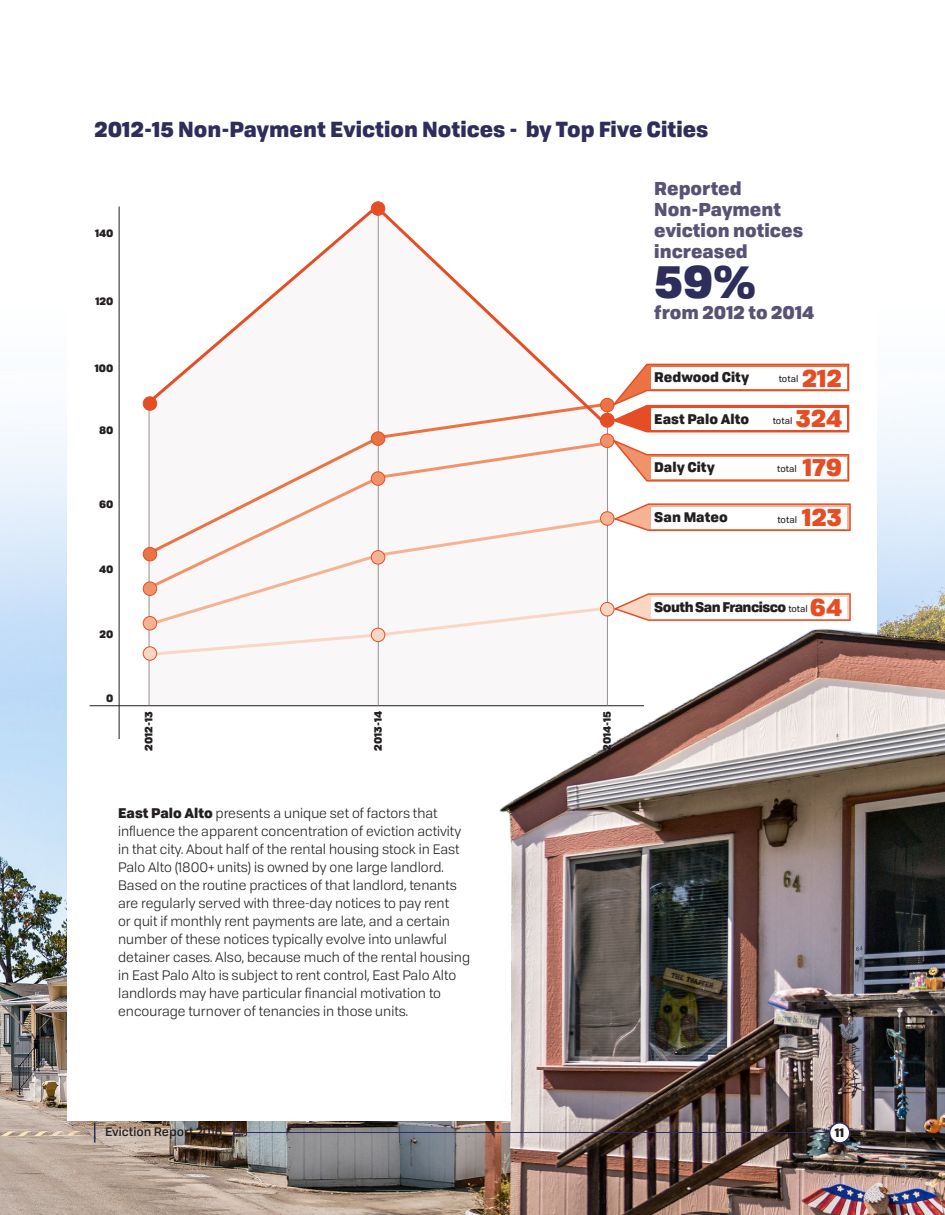
<style>
.page{position:relative;width:945px;height:1215px;background:#fff}
.page>*{position:absolute;margin:0;border:0;box-sizing:border-box;transform-origin:0 0}
.t1{font:900 45px "Tofino";color:#2e2d5b}
.t2{font:900 24px/49.2px "Tofino";color:#e64d25}
.t3{font:900 21px "Tofino";color:#2e2d5b}
.t4{font:900 18px/21px "Tofino";color:#595274}
.t5{font:13.5px/18px "Tofino";color:#231f20}
.t6{font:900 13.5px "Tofino";color:#231f20}
.t7{font:900 13.5px "Tofino";letter-spacing:-.04em;color:#231f20}
.t8{font:500 12px "Tofino";color:#231f20}
.t9{font:900 12px "Tofino";color:#231f20}
.t10{font:900 10.5px "Tofino";color:#231f20}
.t11{font:9px "Tofino";color:#231f20}
.s1{font-weight:900}
</style>
<div class="page">
<img style="left:0;top:440px;width:493px;height:775px">
<div style="left:68px;top:751px;width:445px;height:369px;background:#fff"></div>
<img style="left:493px;top:440px;width:452px;height:775px">
<svg style="left:148px;top:397px;width:460px;height:310px"></svg>
<hr style="left:119px;top:207px;width:1px;height:532px;background:#231f20">
<hr style="left:90px;top:705px;width:554px;height:1px;background:#231f20">
<hr style="left:149px;top:403px;width:1px;height:302px;background:#939598">
<hr style="left:378px;top:206px;width:1px;height:499px;background:#939598">
<hr style="left:607px;top:401px;width:1px;height:304px;background:#939598">
<svg style="left:148px;top:412px;width:461px;height:27px"></svg>
<svg style="left:146px;top:439px;width:468px;height:77px"></svg>
<svg style="left:146px;top:516px;width:468px;height:101px"></svg>
<svg style="left:144px;top:203px;width:463px;height:222px"></svg>
<div style="left:143px;top:397px;width:14px;height:13px;background:#e64d25;border-radius:50%"></div>
<div style="left:143px;top:396px;width:14px;height:15px;border:1px solid #e64d25;border-radius:50%"></div>
<div style="left:371px;top:202px;width:14px;height:13px;background:#e64d25;border-radius:50%"></div>
<div style="left:371px;top:201px;width:14px;height:15px;border:1px solid #e64d25;border-radius:50%"></div>
<div style="left:601px;top:413px;width:13px;height:14px;background:#e64d25;border-radius:50%"></div>
<div style="left:600px;top:413px;width:15px;height:15px;border:2px solid #e64d25;border-radius:50%"></div>
<div style="left:143px;top:547px;width:14px;height:14px;background:#eb7343;border-radius:50%"></div>
<div style="left:143px;top:547px;width:14px;height:14px;border:1px solid #e64d25;border-radius:50%"></div>
<div style="left:143px;top:582px;width:14px;height:13px;background:#f0936a;border-radius:50%"></div>
<div style="left:143px;top:582px;width:14px;height:14px;border:1px solid #e64d25;border-radius:50%"></div>
<svg style="left:143px;top:617px;width:14px;height:13px"></svg>
<div style="left:143px;top:616px;width:14px;height:14px;border:1px solid #e64d25;border-radius:50%"></div>
<svg style="left:143px;top:647px;width:14px;height:13px"></svg>
<div style="left:143px;top:646px;width:14px;height:15px;border:1px solid #e64d25;border-radius:50%"></div>
<div style="left:371px;top:432px;width:14px;height:13px;background:#eb7343;border-radius:50%"></div>
<div style="left:371px;top:431px;width:14px;height:15px;border:1px solid #e64d25;border-radius:50%"></div>
<div style="left:601px;top:398px;width:13px;height:14px;background:#eb7343;border-radius:50%"></div>
<div style="left:600px;top:398px;width:14px;height:14px;border:1px solid #e64d25;border-radius:50%"></div>
<div style="left:371px;top:472px;width:14px;height:13px;background:#f0936a;border-radius:50%"></div>
<div style="left:371px;top:471px;width:14px;height:15px;border:1px solid #e64d25;border-radius:50%"></div>
<div style="left:601px;top:434px;width:13px;height:13px;background:#f0936a;border-radius:50%"></div>
<div style="left:600px;top:434px;width:14px;height:14px;border:1px solid #e64d25;border-radius:50%"></div>
<div style="left:371px;top:551px;width:14px;height:13px;background:#f5b393;border-radius:50%"></div>
<div style="left:371px;top:550px;width:14px;height:15px;border:1px solid #e64d25;border-radius:50%"></div>
<div style="left:601px;top:512px;width:13px;height:13px;background:#f5b393;border-radius:50%"></div>
<div style="left:600px;top:511px;width:14px;height:15px;border:1px solid #e64d25;border-radius:50%"></div>
<svg style="left:611px;top:502px;width:241px;height:30px"></svg>
<svg style="left:147px;top:592px;width:705px;height:66px"></svg>
<svg style="left:609px;top:363px;width:241px;height:120px"></svg>
<div style="left:651px;top:408px;width:195px;height:21px;background:#fff"></div>
<div style="left:651px;top:457px;width:195px;height:22px;background:#fff"></div>
<div style="left:651px;top:507px;width:195px;height:21px;background:#fff"></div>
<div style="left:651px;top:597px;width:195px;height:21px;background:#fff"></div>
<hr style="left:234px;top:1132px;width:596px;height:1px;background:#2e2d5b">
<svg style="left:94px;top:1123px;width:1px;height:20px"></svg>
<hr style="left:233px;top:1123px;width:2px;height:20px;background:#2e2d5b">
<div style="left:830px;top:1123px;width:20px;height:20px;background:#fff;border-radius:50%"></div>
<div style="left:829px;top:1122px;width:21px;height:22px;border:2px solid #2e2d5b;border-radius:50%"></div>
<h3 class="t3" style="left:94px;top:112px;width:615px">2012-15 Non-Payment Eviction Notices - by Top Five Cities</h3>
<p class="t10" style="left:95px;top:224px;width:20px">140</p>
<p class="t10" style="left:95px;top:292px;width:20px">120</p>
<p class="t10" style="left:95px;top:359px;width:20px">100</p>
<p class="t10" style="left:99px;top:422px;width:16px">80</p>
<p class="t10" style="left:99px;top:495px;width:16px">60</p>
<p class="t10" style="left:99px;top:560px;width:16px">40</p>
<p class="t10" style="left:100px;top:626px;width:15px">20</p>
<p class="t10" style="left:106px;top:690px;width:9px">0</p>
<p class="t10" style="left:140px;top:751px;width:41px;rotate:-90deg">2012-13</p>
<p class="t10" style="left:369px;top:751px;width:41px;rotate:-90deg">2013-14</p>
<p class="t10" style="left:598px;top:751px;width:41px;rotate:-90deg">2014-15</p>
<p class="t5" style="left:118px;top:803px;width:353px"><span class="s1">East Palo Alto</span> presents a unique set of factors that influence the apparent concentration of eviction activity in that city. About half of the rental housing stock in East Palo Alto (1800+ units) is owned by one large landlord.<br>Based on the routine practices of that landlord, tenants are regularly served with three-day notices to pay rent<br>or quit if monthly rent payments are late, and a certain number of these notices typically evolve into unlawful detainer cases. Also, because much of the rental housing in East Palo Alto is subject to rent control, East Palo Alto landlords may have particular financial motivation to encourage turnover of tenancies in those units.</p>
<h3 class="t4" style="left:654px;top:176px;width:150px">Reported<br>Non-Payment eviction notices increased</h3>
<h1 class="t1" style="left:654px;top:243px;width:103px">59%</h1>
<h3 class="t4" style="left:654px;top:300px;width:161px">from 2012 to 2014</h3>
<p class="t6" style="left:654px;top:366px;width:96px">Redwood City</p>
<p class="t6" style="left:654px;top:408px;width:96px">East Palo Alto</p>
<h2 class="t2" style="left:802px;top:351px;width:42px">212</h2>
<p class="t11" style="left:779px;top:371px;width:21px">total</p>
<p class="t11" style="left:773px;top:414px;width:21px">total</p>
<h2 class="t2" style="left:796px;top:392px;width:48px">324</h2>
<p class="t6" style="left:654px;top:455px;width:62px">Daly City</p>
<p class="t6" style="left:654px;top:506px;width:75px">San Mateo</p>
<h2 class="t2" style="left:802px;top:441px;width:41px">179<br>123</h2>
<p class="t11" style="left:777px;top:462px;width:21px">total</p>
<p class="t11" style="left:777px;top:512px;width:21px">total</p>
<h2 class="t2" style="left:810px;top:581px;width:34px">64</h2>
<p class="t7" style="left:654px;top:595px;width:134px">South San Francisco</p>
<p class="t11" style="left:788px;top:602px;width:21px">total</p>
<p class="t8" style="left:105px;top:1122px;width:119px">Eviction Report 2016</p>
<p class="t9" style="left:835px;top:1122px;width:11px">11</p>
</div>
